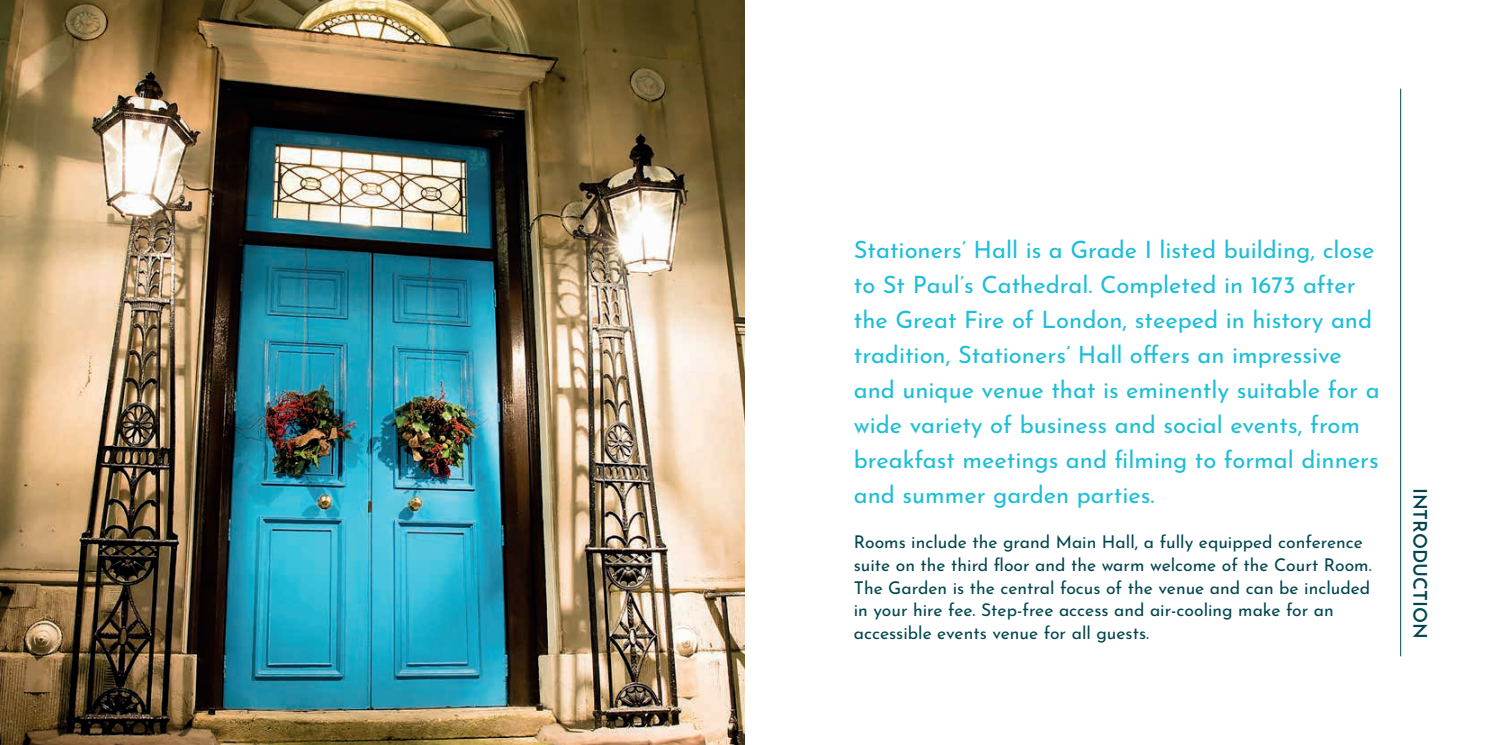
<style>
.page{position:relative;width:1489px;height:745px;background:#fff}
.page>*{position:absolute;margin:0;border:0;box-sizing:border-box;transform-origin:0 0}
.t1{font:23.75px/35px "Josefin Sans";color:#1cbed8}
.t2{font:600 18.75px "Josefin Sans";color:#01464f}
.t3{font:17.5px/22.5px "Josefin Sans";color:#01464f}
</style>
<div class="page">
<img style="left:0;top:0;width:744px;height:744px">
<hr style="left:1400px;top:89px;width:1px;height:567px;background:#01464f">
<p class="t1" style="left:853px;top:230px;width:527px">Stationers’ Hall is a Grade I listed building, close to St Paul’s Cathedral. Completed in 1673 after the Great Fire of London, steeped in history and tradition, Stationers’ Hall offers an impressive and unique venue that is eminently suitable for a wide variety of business and social events, from breakfast meetings and filming to formal dinners and summer garden parties.</p>
<p class="t3" style="left:853px;top:529px;width:519px">Rooms include the grand Main Hall, a fully equipped conference suite on the third floor and the warm welcome of the Court Room.<br>The Garden is the central focus of the venue and can be included in your hire fee. Step-free access and air-cooling make for an accessible events venue for all guests.</p>
<p class="t2" style="left:1433px;top:487px;width:152px;rotate:90deg">INTRODUCTION</p>
</div>
